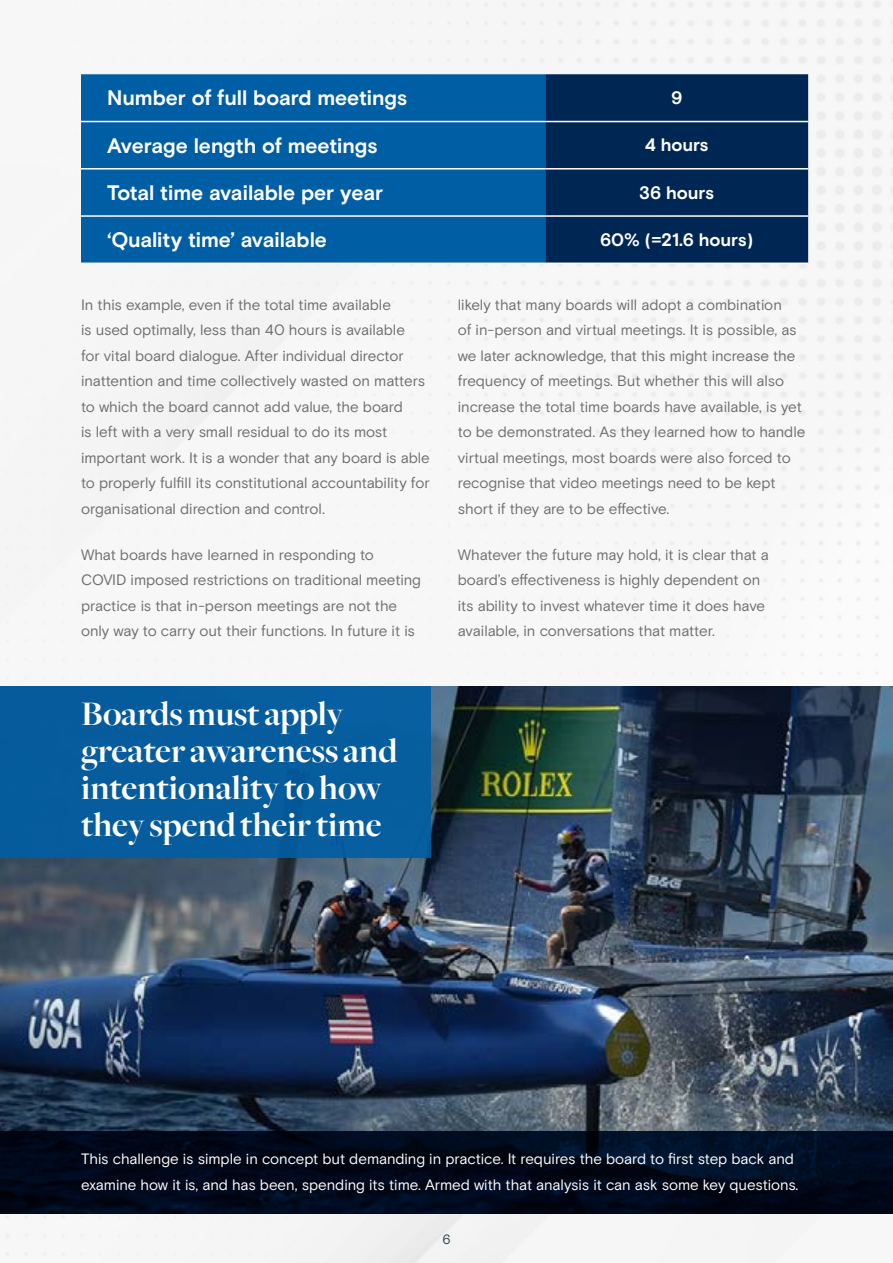
<style>
.page{position:relative;width:893px;height:1263px;background:#fff}
.page>*{position:absolute;margin:0;border:0;box-sizing:border-box;transform-origin:0 0}
.t1{font:700 35.7px/37px "Freight Big";color:#fff}
.t2{font:700 21px "Basis Grotesque Pro";color:#fff}
.t3{font:700 18px "Basis Grotesque Pro";letter-spacing:-.005em;color:#fff}
.t4{font:15px/25.5px "Basis Grotesque Pro";letter-spacing:-.01em;color:#6d6e71}
.t5{font:15px/25.5px "Basis Grotesque Pro";letter-spacing:-.01em;color:#fff}
.t6{font:13.5px "Basis Grotesque Pro";color:#384b54}
</style>
<div class="page">
<img style="left:0;top:686px;width:893px;height:446px">
<svg style="left:0;top:1132px;width:893px;height:82px;background:#00091b"></svg>
<div style="left:81px;top:74px;width:464px;height:189px;background:#005ea4"></div>
<div style="left:545px;top:74px;width:263px;height:189px;background:#002753"></div>
<hr style="left:81px;top:121px;width:464px;height:1px;background:#fff">
<hr style="left:545px;top:121px;width:263px;height:1px;background:#fff">
<hr style="left:81px;top:168px;width:464px;height:2px;background:#fff">
<hr style="left:545px;top:168px;width:263px;height:2px;background:#fff">
<hr style="left:81px;top:215px;width:464px;height:2px;background:#fff">
<hr style="left:545px;top:215px;width:263px;height:2px;background:#fff">
<div style="left:0;top:686px;width:431px;height:172px;background:#065c9d"></div>
<h2 class="t2" style="left:107px;top:86px;width:302px">Number of full board meetings</h2>
<p class="t3" style="left:671px;top:87px;width:13px">9</p>
<h2 class="t2" style="left:107px;top:133px;width:272px">Average length of meetings</h2>
<p class="t3" style="left:645px;top:135px;width:65px">4 hours</p>
<h2 class="t2" style="left:107px;top:180px;width:277px">Total time available per year</h2>
<p class="t3" style="left:639px;top:182px;width:76px">36 hours</p>
<h2 class="t2" style="left:107px;top:227px;width:221px">‘Quality time’ available</h2>
<p class="t3" style="left:600px;top:229px;width:155px">60% (=21.6 hours)</p>
<p class="t4" style="left:81px;top:292px;width:350px">In this example, even if the total time available<br>is used optimally, less than 40 hours is available<br>for vital board dialogue. After individual director inattention and time collectively wasted on matters to which the board cannot add value, the board<br>is left with a very small residual to do its most important work. It is a wonder that any board is able to properly fulfill its constitutional accountability for organisational direction and control.</p>
<p class="t4" style="left:81px;top:542px;width:342px">What boards have learned in responding to COVID imposed restrictions on traditional meeting practice is that in-person meetings are not the only way to carry out their functions. In future it is</p>
<h1 class="t1" style="left:81px;top:696px;width:318px">Boards must apply greater awareness and intentionality to how they spend their time</h1>
<p class="t4" style="left:458px;top:292px;width:349px">likely that many boards will adopt a combination<br>of in-person and virtual meetings. It is possible, as we later acknowledge, that this might increase the frequency of meetings. But whether this will also increase the total time boards have available, is yet to be demonstrated. As they learned how to handle virtual meetings, most boards were also forced to recognise that video meetings need to be kept short if they are to be effective.</p>
<p class="t4" style="left:458px;top:542px;width:313px">Whatever the future may hold, it is clear that a board’s effectiveness is highly dependent on its ability to invest whatever time it does have available, in conversations that matter.</p>
<p class="t5" style="left:81px;top:1146px;width:719px">This challenge is simple in concept but demanding in practice. It requires the board to first step back and examine how it is, and has been, spending its time. Armed with that analysis it can ask some key questions.</p>
<p class="t6" style="left:442px;top:1232px;width:10px">6</p>
</div>
